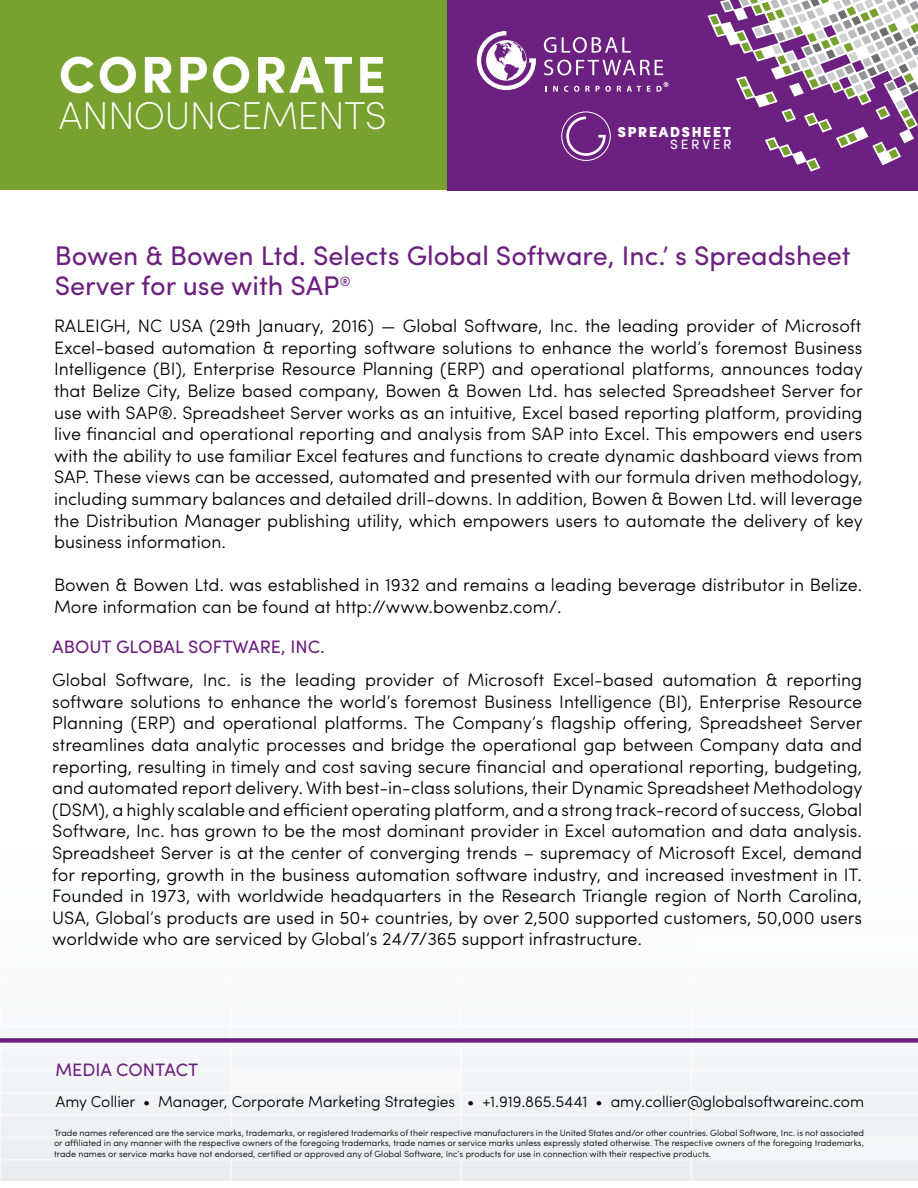
<style>
.page{position:relative;width:918px;height:1188px;background:#fff}
.page>*{position:absolute;margin:0;border:0;box-sizing:border-box;transform-origin:0 0}
.t1{font:700 51.9px "Sofia Pro";letter-spacing:.05em;color:#fff}
.t2{font:200 39px "Sofia Pro";letter-spacing:-.02em;color:#fff}
.t3{font:27px/30px "Sofia Pro";color:#6c217f}
.t4{font:300 18px/21.6px "Sofia Pro";color:#000;text-align:justify}
.t5{font:18px "Sofia Pro";color:#6c217f}
.t6{font:900 16.95px "Sofia Pro";letter-spacing:.065em;color:#fff}
.t7{font:300 15.75px "Sofia Pro";letter-spacing:-.005em;color:#000}
.t8{font:13.65px "Sofia Pro";letter-spacing:.2em;color:#fff}
.t9{font:300 9px/10.8px "Sofia Pro";color:#000;text-align:justify}
</style>
<div class="page">
<div style="left:691px;top:1137px;width:227px;height:23px;background:#f5f6f7"></div>
<div style="left:692px;top:1003px;width:226px;height:134px;background:#f4f5f6"></div>
<div style="left:460px;top:1136px;width:232px;height:25px;border:2px solid #fff"></div>
<div style="left:460px;top:1114px;width:232px;height:24px;border:2px solid #fff"></div>
<div style="left:460px;top:1092px;width:232px;height:24px;border:2px solid #fff"></div>
<div style="left:460px;top:1070px;width:232px;height:24px;border:2px solid #fff"></div>
<div style="left:460px;top:1047px;width:232px;height:24px;border:2px solid #fff"></div>
<div style="left:230px;top:1136px;width:232px;height:25px;border:2px solid #fff"></div>
<div style="left:230px;top:1114px;width:232px;height:24px;border:2px solid #fff"></div>
<div style="left:230px;top:1092px;width:232px;height:24px;border:2px solid #fff"></div>
<div style="left:231px;top:1070px;width:230px;height:23px;background:#f8f9f9"></div>
<div style="left:230px;top:1047px;width:232px;height:24px;border:2px solid #fff"></div>
<div style="left:0;top:1159px;width:918px;height:22px;background:#eaecee"></div>
<div style="left:0;top:1136px;width:232px;height:25px;border:2px solid #fff"></div>
<div style="left:0;top:1114px;width:232px;height:24px;border:2px solid #fff"></div>
<div style="left:0;top:1092px;width:232px;height:24px;border:2px solid #fff"></div>
<div style="left:0;top:1070px;width:232px;height:24px;border:2px solid #fff"></div>
<div style="left:0;top:1047px;width:232px;height:24px;border:2px solid #fff"></div>
<div style="left:0;top:0;width:571px;height:189px;background:#78a12f"></div>
<div style="left:448px;top:0;width:470px;height:190px;background:#6c2180"></div>
<svg style="left:707px;top:0;width:211px;height:172px"></svg>
<svg style="left:544px;top:37px;width:12px;height:16px"></svg>
<svg style="left:562px;top:37px;width:69px;height:16px"></svg>
<svg style="left:544px;top:60px;width:119px;height:15px"></svg>
<svg style="left:553px;top:86px;width:5px;height:6px"></svg>
<svg style="left:564px;top:86px;width:4px;height:6px"></svg>
<svg style="left:574px;top:86px;width:5px;height:6px"></svg>
<svg style="left:585px;top:86px;width:5px;height:6px"></svg>
<svg style="left:596px;top:86px;width:15px;height:6px"></svg>
<svg style="left:617px;top:86px;width:4px;height:6px"></svg>
<svg style="left:627px;top:86px;width:14px;height:6px"></svg>
<svg style="left:647px;top:86px;width:4px;height:6px"></svg>
<svg style="left:657px;top:82px;width:12px;height:10px"></svg>
<svg style="left:476px;top:31px;width:60px;height:60px"></svg>
<div style="left:561px;top:112px;width:50px;height:49px;border:1px solid #fff;border-radius:50%"></div>
<svg style="left:566px;top:117px;width:40px;height:39px"></svg>
<div style="left:0;top:1038px;width:918px;height:5px;background:#6c217f"></div>
<h1 class="t1" style="left:59px;top:35px;width:329px">CORPORATE</h1>
<h2 class="t2" style="left:59px;top:88px;width:330px">ANNOUNCEMENTS</h2>
<p class="t6" style="left:618px;top:117px;width:115px">SPREADSHEET</p>
<p class="t8" style="left:670px;top:134px;width:63px">SERVER</p>
<h3 class="t3" style="left:55px;top:239px;width:797px">Bowen &amp; Bowen Ltd. Selects Global Software, Inc.’ s Spreadsheet<br>Server for use with SAP<sup>®</sup></h3>
<p class="t4" style="left:54px;top:314px;width:810px">RALEIGH, NC USA (29th January, 2016) — Global Software, Inc. the leading provider of Microsoft Excel-based automation &amp; reporting software solutions to enhance the world’s foremost Business Intelligence (BI), Enterprise Resource Planning (ERP) and operational platforms, announces today that Belize City, Belize based company, Bowen &amp; Bowen Ltd. has selected Spreadsheet Server for use with SAP®. Spreadsheet Server works as an intuitive, Excel based reporting platform, providing live financial and operational reporting and analysis from SAP into Excel. This empowers end users with the ability to use familiar Excel features and functions to create dynamic dashboard views from SAP. These views can be accessed, automated and presented with our formula driven methodology, including summary balances and detailed drill-downs. In addition, Bowen &amp; Bowen Ltd. will leverage the Distribution Manager publishing utility, which empowers users to automate the delivery of key business information.</p>
<p class="t4" style="left:54px;top:573px;width:810px">Bowen &amp; Bowen Ltd. was established in 1932 and remains a leading beverage distributor in Belize.<br>More information can be found at http://www.bowenbz.com/.</p>
<p class="t5" style="left:52px;top:633px;width:274px">ABOUT GLOBAL SOFTWARE, INC.</p>
<p class="t4" style="left:52px;top:668px;width:812px">Global Software, Inc. is the leading provider of Microsoft Excel-based automation &amp; reporting software solutions to enhance the world’s foremost Business Intelligence (BI), Enterprise Resource Planning (ERP) and operational platforms. The Company’s flagship offering, Spreadsheet Server streamlines data analytic processes and bridge the operational gap between Company data and reporting, resulting in timely and cost saving secure financial and operational reporting, budgeting, and automated report delivery. With best-in-class solutions, their Dynamic Spreadsheet Methodology (DSM), a highly scalable and efficient operating platform, and a strong track-record of success, Global Software, Inc. has grown to be the most dominant provider in Excel automation and data analysis.<br>Spreadsheet Server is at the center of converging trends – supremacy of Microsoft Excel, demand for reporting, growth in the business automation software industry, and increased investment in IT.<br>Founded in 1973, with worldwide headquarters in the Research Triangle region of North Carolina, USA, Global’s products are used in 50+ countries, by over 2,500 supported customers, 50,000 users worldwide who are serviced by Global’s 24/7/365 support infrastructure.</p>
<p class="t5" style="left:56px;top:1057px;width:144px">MEDIA CONTACT</p>
<p class="t7" style="left:56px;top:1090px;width:810px">Amy Collier • Manager, Corporate Marketing Strategies • +1.919.865.5441 • amy.collier@globalsoftwareinc.com</p>
<p class="t9" style="left:54px;top:1127px;width:811px">Trade names referenced are the service marks, trademarks, or registered trademarks of their respective manufacturers in the United States and/or other countries. Global Software, Inc. is not associated or affiliated in any manner with the respective owners of the foregoing trademarks, trade names or service marks unless expressly stated otherwise. The respective owners of the foregoing trademarks, trade names or service marks have not endorsed, certified or approved any of Global Software, Inc’s products for use in connection with their respective products.</p>
</div>
